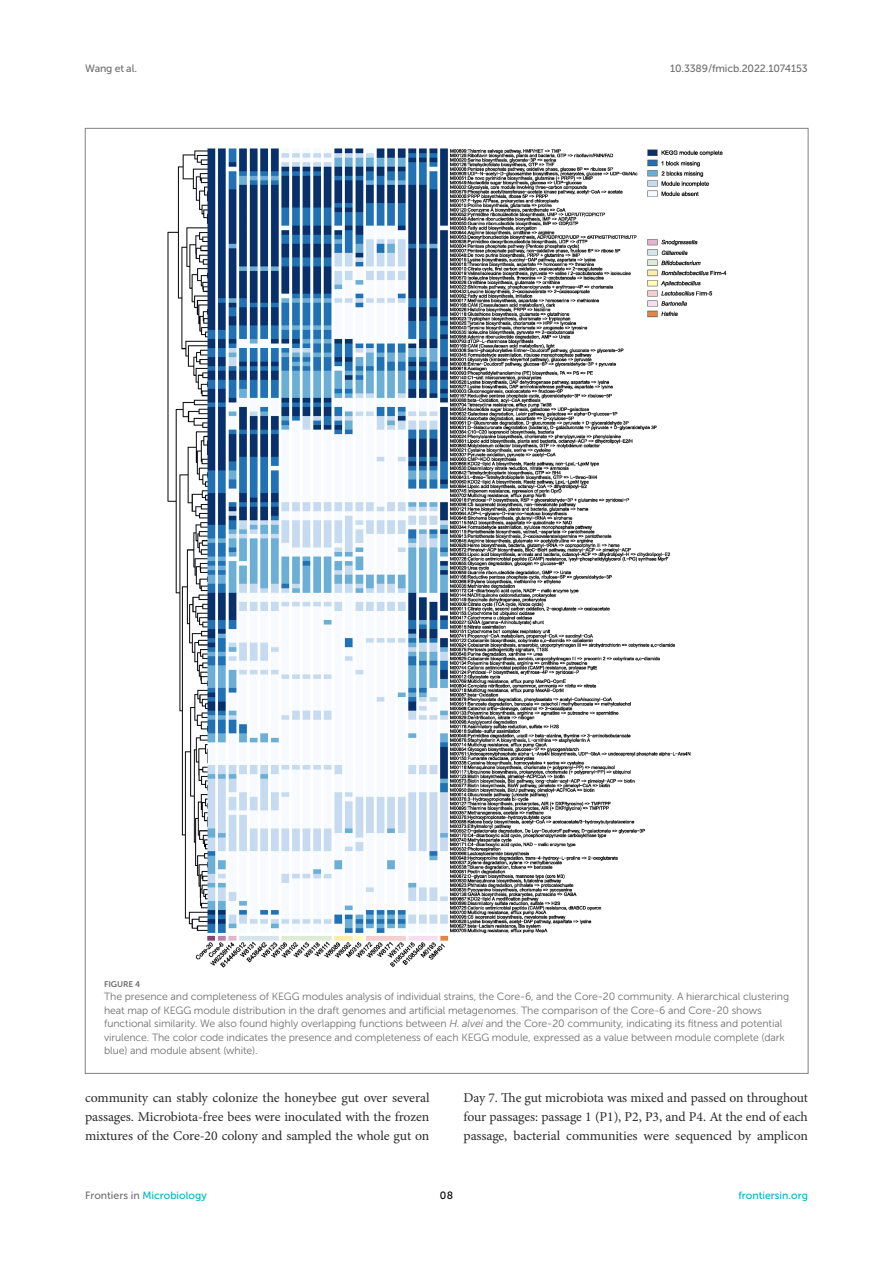
<style>
.page{position:relative;width:893px;height:1263px;background:#fff}
.page>*{position:absolute;margin:0;border:0;box-sizing:border-box;transform-origin:0 0}
.TEXT_FLUSH{font:13.5px/18.8px "Minion Pro";letter-spacing:-.005em;color:#2b2b2a;text-align:justify}
.FIG_LEG{font:10.5px/13.5px "Museo Sans 300";letter-spacing:-.01em;color:#706f70}
.t1{font:10.5px "Museo Sans 500";color:#00b4c4}
.t2{font:10.5px "Museo Sans 500";letter-spacing:-.015em;color:#706f70}
.t3{font:10.5px "Museo Sans 500";color:#000}
.FIG_HD{font:8.25px "Museo Sans 700";letter-spacing:-.01em;color:#706f70}
.s1{font-style:italic}
.s2{color:#706f70}
</style>
<div class="page">
<img style="left:167px;top:148px;width:560px;height:820px">
<p class="t2" style="left:85px;top:63px;width:53px">Wang et al.</p>
<p class="t2" style="left:670px;top:63px;width:139px">10.3389/fmicb.2022.1074153</p>
<p class="FIG_HD" style="left:104px;top:979px;width:37px">FIGURE 4</p>
<p class="FIG_LEG" style="left:104px;top:990px;width:686px">The presence and completeness of KEGG modules analysis of individual strains, the Core-6, and the Core-20 community. A hierarchical clustering heat map of KEGG module distribution in the draft genomes and artificial metagenomes. The comparison of the Core-6 and Core-20 shows functional similarity. We also found highly overlapping functions between <span class="s1">H. alvei</span> and the Core-20 community, indicating its fitness and potential virulence. The color code indicates the presence and completeness of each KEGG module, expressed as a value between module complete (dark blue) and module absent (white).</p>
<p class="TEXT_FLUSH" style="left:85px;top:1088px;width:346px">community can stably colonize the honeybee gut over several passages. Microbiota-free bees were inoculated with the frozen mixtures of the Core-20 colony and sampled the whole gut on</p>
<p class="TEXT_FLUSH" style="left:463px;top:1088px;width:346px">Day 7. The gut microbiota was mixed and passed on throughout four passages: passage 1 (P1), P2, P3, and P4. At the end of each passage, bacterial communities were sequenced by amplicon</p>
<p class="t1" style="left:85px;top:1190px;width:123px"><span class="s2">Frontiers in</span> Microbiology</p>
<p class="t3" style="left:440px;top:1190px;width:15px">08</p>
<p class="t1" style="left:738px;top:1190px;width:71px">frontiersin.org</p>
</div>
